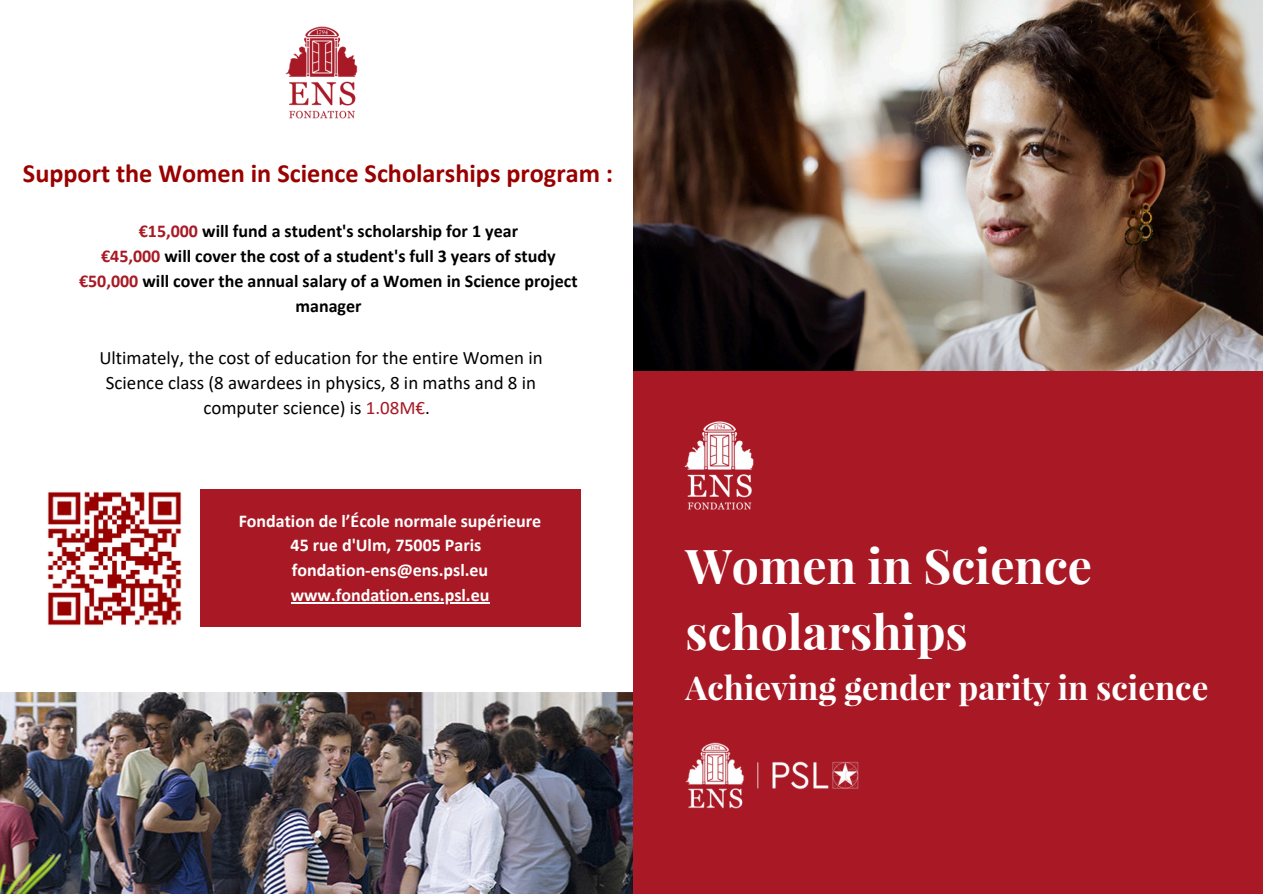
<style>
.page{position:relative;width:1263px;height:894px;background:#fff}
.page>*{position:absolute;margin:0;border:0;box-sizing:border-box;transform-origin:0 0}
.t1{font:700 48px/66.3px "Playfair Display";color:#fff}
.t2{font:700 33px "Playfair Display";color:#fff}
.t3{font:700 26.25px "Calibri";color:#900}
.t4{font:18.9px/24.8px "Calibri";color:#000;text-align:center}
.t5{font:700 18px/24.8px "Calibri";color:#000;text-align:center}
.t6{font:700 18px/24.8px "Calibri";color:#fff;text-align:center}
.s1{color:#a81925}
</style>
<div class="page">
<img style="left:0;top:692px;width:633px;height:201px">
<img style="left:285px;top:26px;width:73px;height:93px">
<div style="left:633px;top:360px;width:630px;height:533px;background:#a81925"></div>
<img style="left:684px;top:421px;width:70px;height:89px">
<img style="left:685px;top:742px;width:174px;height:66px">
<img style="left:633px;top:0;width:630px;height:370px">
<img style="left:47px;top:491px;width:135px;height:135px">
<div style="left:200px;top:489px;width:380px;height:138px;background:#a81925"></div>
<hr style="left:291px;top:601px;width:199px;height:2px;background:#fff">
<p class="t3" style="left:23px;top:162px;width:592px">Support the Women in Science Scholarships program :</p>
<p class="t5" style="left:79px;top:220px;width:500px"><span class="s1">€15,000</span> will fund a student's scholarship for 1 year<br><span class="s1">€45,000</span> will cover the cost of a student's full 3 years of study <span class="s1">€50,000</span> will cover the annual salary of a Women in Science project manager</p>
<h3 class="t4" style="left:99px;top:347px;width:445px">Ultimately, the cost of education for the entire Women in<br>Science class (8 awardees in physics, 8 in maths and 8 in computer science) is <span class="s1">1.08M€</span>.</h3>
<p class="t6" style="left:239px;top:509px;width:304px">Fondation de l’École normale supérieure<br>45 rue d'Ulm, 75005 Paris fondation-ens@ens.psl.eu</p>
<h1 class="t6" style="left:291px;top:583px;width:200px">www.fondation.ens.psl.eu</h1>
<p class="t1" style="left:685px;top:530px;width:408px">Women in Science scholarships</p>
<p class="t2" style="left:685px;top:663px;width:524px">Achieving gender parity in science</p>
</div>
